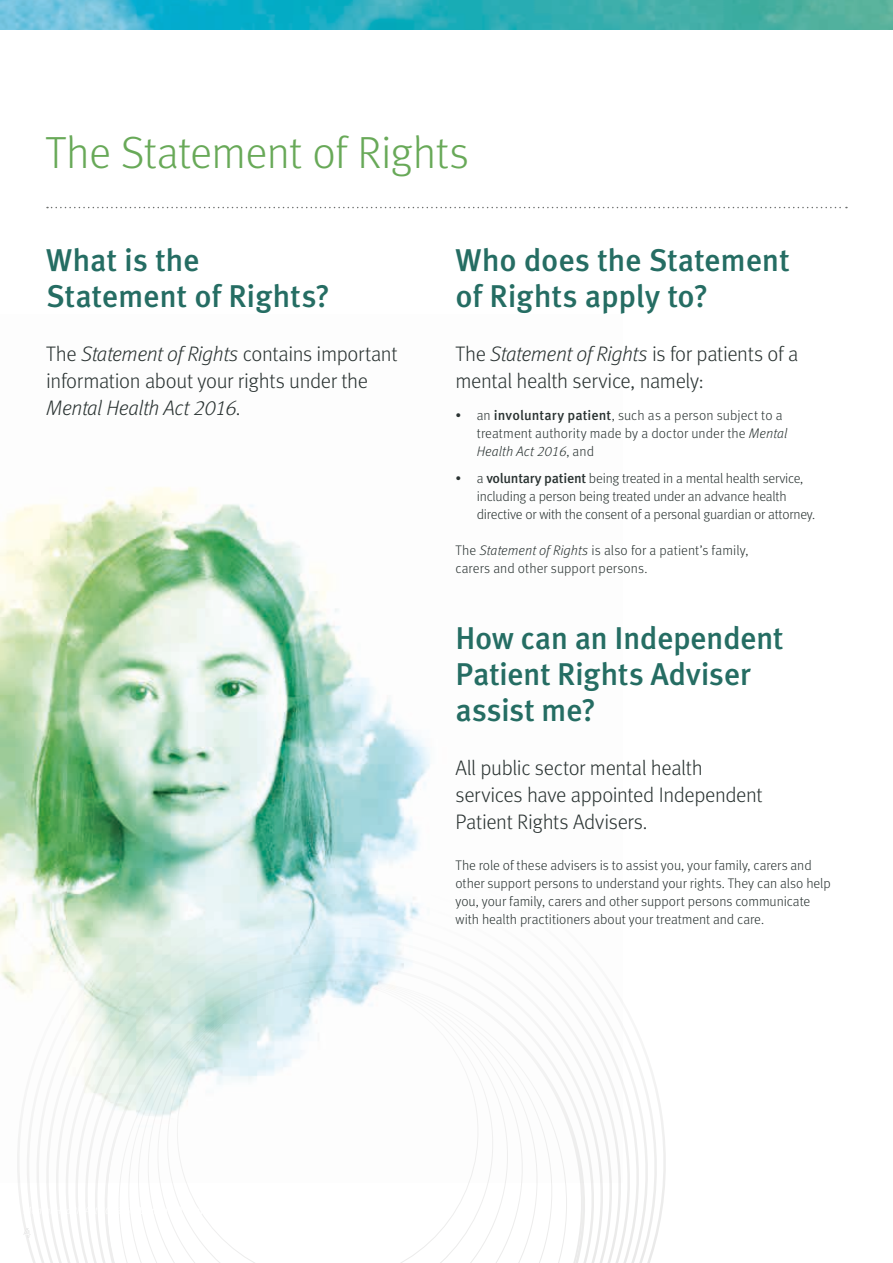
<style>
.page{position:relative;width:893px;height:1263px;background:#fff}
.page>*{position:absolute;margin:0;border:0;box-sizing:border-box;transform-origin:0 0}
.t1{font:300 45px "Meta OT";letter-spacing:-.015em;color:#68a958}
.t2{font:500 31.5px/36px "Meta OT";letter-spacing:-.01em;color:#256d63}
.t3{font:300 21px/27px "Meta OT";letter-spacing:-.02em;color:#2a3332}
.t4{font:300 13.8px/18px "Meta OT";letter-spacing:-.005em;color:#2a3332}
.s1{font-style:italic}
.s2{font-weight:500}
</style>
<div class="page">
<img style="left:0;top:0;width:893px;height:30px">
<img style="left:0;top:487px;width:430px;height:329px">
<svg style="left:47px;top:207px;width:800px;height:1px"></svg>
<svg style="left:0;top:816px;width:666px;height:447px"></svg>
<svg style="left:103px;top:964px;width:480px;height:299px"></svg>
<h1 class="t1" style="left:45px;top:126px;width:425px">The Statement of Rights</h1>
<h2 class="t2" style="left:46px;top:243px;width:285px">What is the<br>Statement of Rights?</h2>
<h3 class="t3" style="left:46px;top:341px;width:353px">The <span class="s1">Statement of Rights</span> contains important information about your rights under the<br><span class="s1">Mental Health Act 2016</span>.</h3>
<h2 class="t2" style="left:455px;top:243px;width:336px">Who does the Statement of Rights apply to?</h2>
<h3 class="t3" style="left:455px;top:341px;width:344px">The <span class="s1">Statement of Rights</span> is for patients of a mental health service, namely:</h3>
<p class="t4" style="left:477px;top:406px;width:312px;text-indent:-21px">• an <span class="s2">involuntary patient</span>, such as a person subject to a treatment authority made by a doctor under the <span class="s1">Mental<br>Health Act 2016</span>, and</p>
<p class="t4" style="left:477px;top:469px;width:340px;text-indent:-21px">• a <span class="s2">voluntary patient</span> being treated in a mental health service, including a person being treated under an advance health directive or with the consent of a personal guardian or attorney.</p>
<p class="t4" style="left:455px;top:541px;width:295px">The <span class="s1">Statement of Rights</span> is also for a patient’s family, carers and other support persons.</p>
<h2 class="t2" style="left:455px;top:621px;width:330px">How can an Independent<br>Patient Rights Adviser assist me?</h2>
<h3 class="t3" style="left:455px;top:755px;width:309px">All public sector mental health services have appointed Independent<br>Patient Rights Advisers.</h3>
<p class="t4" style="left:455px;top:856px;width:377px">The role of these advisers is to assist you, your family, carers and other support persons to understand your rights. They can also help you, your family, carers and other support persons communicate with health practitioners about your treatment and care.</p>
</div>
